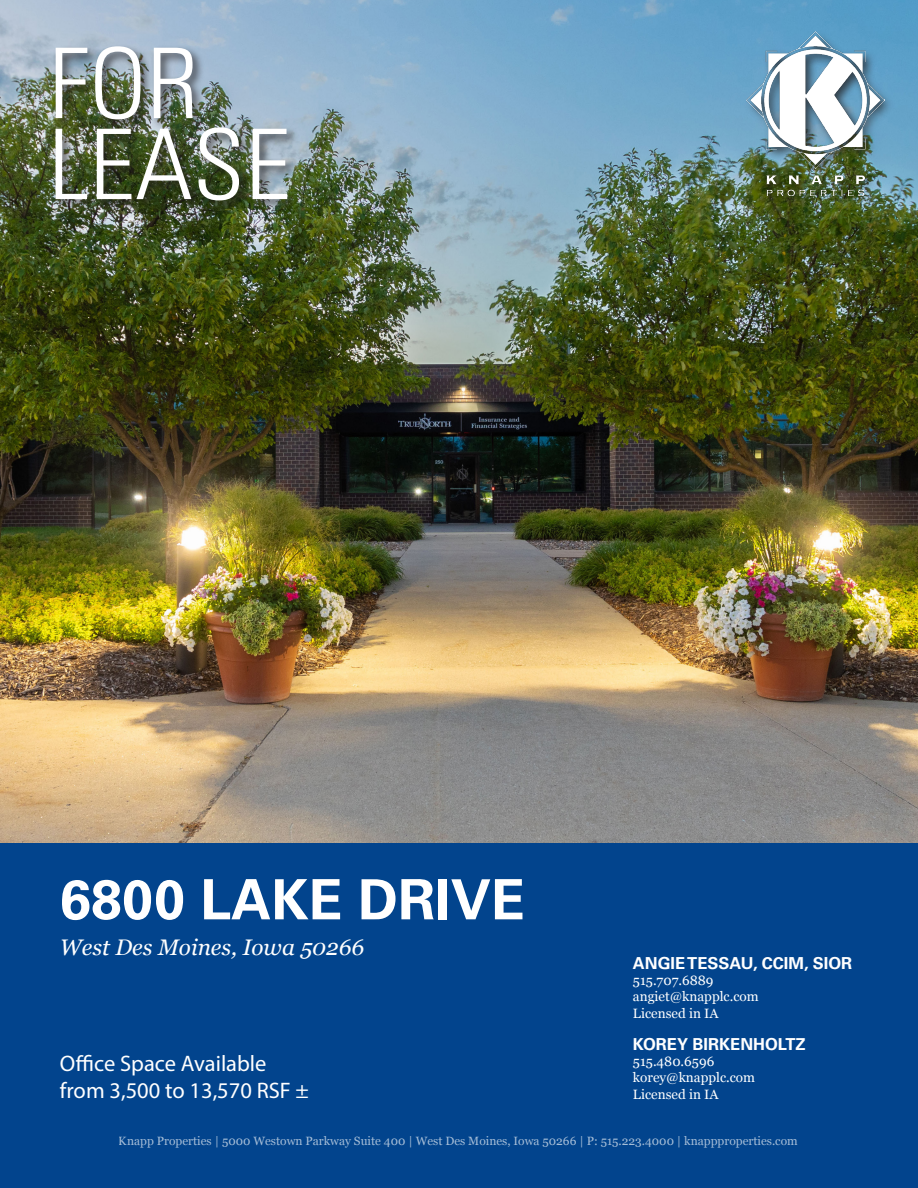
<style>
.page{position:relative;width:918px;height:1188px;background:#fff}
.page>*{position:absolute;margin:0;border:0;box-sizing:border-box;transform-origin:0 0}
.t1{font:300 condensed 97.5px/81px "Univers LT Std";color:#fff;scale:1.07 1}
.t2{font:700 55.65px "Univers LT Std";color:#fff}
.t3{font:22.5px/27px "Myriad Pro";color:#fff}
.t4{font:italic 22.5px "Georgia";color:#fff}
.t5{font:700 16.5px "Univers LT Std";color:#fff}
.t6{font:13.5px/16.2px "Georgia";color:#fff}
.t7{font:12px "Georgia";color:#fff}
</style>
<div class="page">
<img style="left:0;top:0;width:918px;height:843px">
<div style="left:0;top:843px;width:918px;height:345px;background:#02448d"></div>
<div style="left:52px;top:43px;width:248px;height:170px;background:#231f20;opacity:.75"></div>
<div style="left:744px;top:29px;width:152px;height:179px;background:#231f20;opacity:.75"></div>
<img style="left:746px;top:31px;width:138px;height:165px">
<p class="t1" style="left:44px;top:23px;width:228px">FOR<br>LEASE</p>
<p class="t1" style="left:49px;top:43px;width:228px">FOR<br>LEASE</p>
<p class="t2" style="left:60px;top:867px;width:466px">6800 LAKE DRIVE</p>
<p class="t4" style="left:60px;top:931px;width:306px">West Des Moines, Iowa 50266</p>
<p class="t5" style="left:633px;top:953px;width:221px">ANGIE TESSAU, CCIM, SIOR</p>
<p class="t6" style="left:633px;top:972px;width:127px">515.707.6889 angiet@knapplc.com<br>Licensed in IA</p>
<p class="t5" style="left:633px;top:1035px;width:174px">KOREY BIRKENHOLTZ</p>
<p class="t6" style="left:633px;top:1053px;width:124px">515.480.6596 korey@knapplc.com<br>Licensed in IA</p>
<p class="t3" style="left:60px;top:1050px;width:251px">Office Space Available from 3,500 to 13,570 RSF ±</p>
<p class="t7" style="left:119px;top:1132px;width:680px">Knapp Properties | 5000 Westown Parkway Suite 400 | West Des Moines, Iowa 50266 | P: 515.223.4000 | knappproperties.com</p>
</div>
